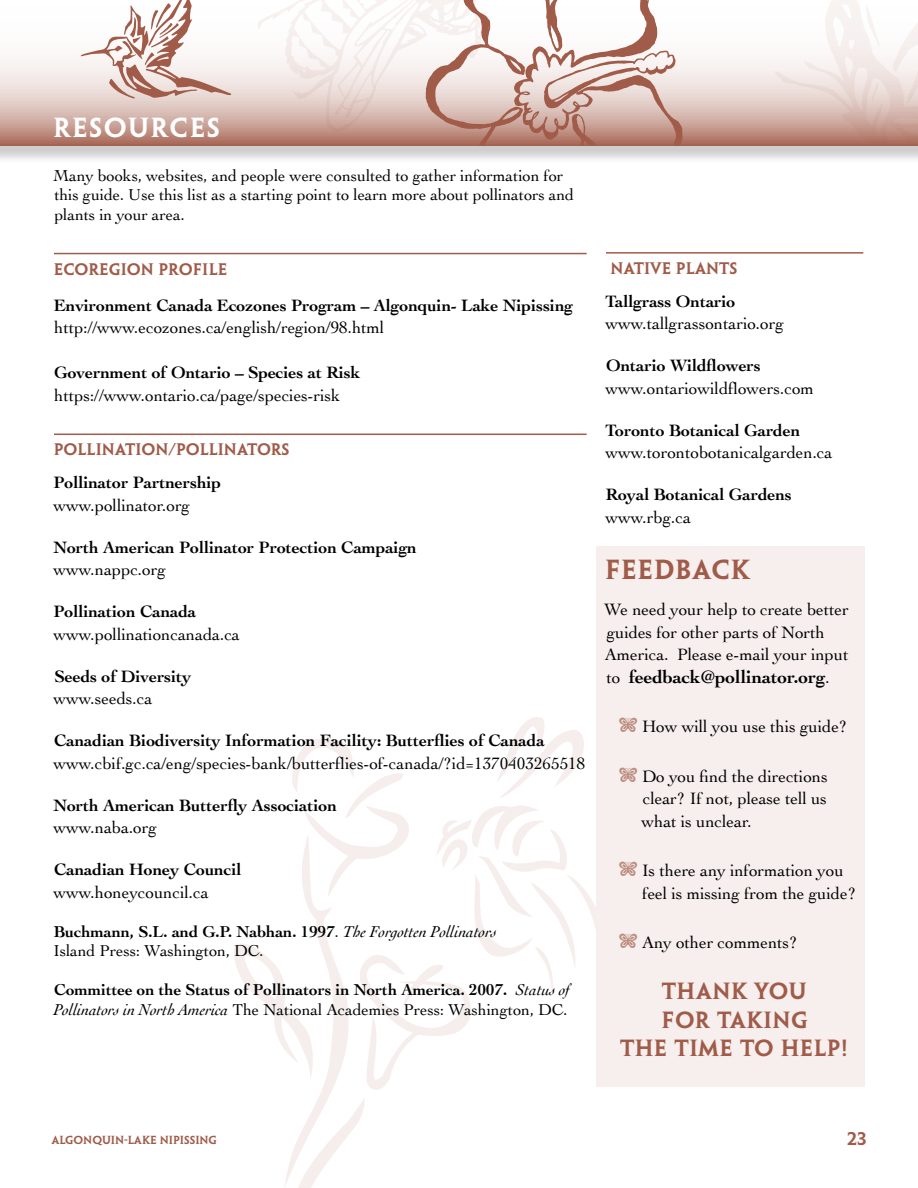
<style>
.page{position:relative;width:918px;height:1188px;background:#fff}
.page>*{position:absolute;margin:0;border:0;box-sizing:border-box;transform-origin:0 0}
.t1{font:24.75px "Penumbra MM 585 1000";letter-spacing:.05em;color:#fff}
.t2{font:24.75px "Penumbra MM 585 1000";letter-spacing:.02em;color:#a05b49}
.t3{font:21px/28.5px "Penumbra MM 585 1000";letter-spacing:.02em;color:#a05b49;text-align:center}
.t4{font:700 18.75px "Cochin";letter-spacing:-.005em;color:#000}
.t5{font:17.25px/22.5px "Cochin";letter-spacing:-.005em;color:#000}
.t6{font:700 17.25px "Cochin";letter-spacing:-.005em;color:#000}
.t7{font:700 16.5px/19.5px "Cochin";letter-spacing:-.005em;color:#000}
.t8{font:16.5px/19.5px "Cochin";letter-spacing:-.005em;color:#000}
.t9{font:16.5px "Penumbra MM 585 1000";color:#a05b49}
.t10{font:15px "Penumbra MM 585 1000";color:#a05b49}
.t11{font:10.5px "Penumbra MM 585 1000";letter-spacing:-.005em;color:#a05b49}
.s1{font-weight:400}
.s2{font-weight:400;font-style:italic}
.s3{font-weight:400;font-size:17.25px}
.s4{color:#bd8c7f}
</style>
<div class="page">
<div style="left:0;top:0;width:918px;height:164px;background:#000;opacity:.2"></div>
<svg style="left:0;top:0;width:918px;height:146px"></svg>
<svg style="left:80px;top:0;width:151px;height:99px"></svg>
<svg style="left:248px;top:0;width:435px;height:145px"></svg>
<svg style="left:234px;top:717px;width:362px;height:471px"></svg>
<svg style="left:775px;top:0;width:143px;height:145px"></svg>
<div style="left:596px;top:546px;width:269px;height:541px;background:#f6efed"></div>
<hr style="left:54px;top:253px;width:533px;height:1px;background:#a05b49">
<hr style="left:54px;top:434px;width:533px;height:1px;background:#a05b49">
<hr style="left:606px;top:252px;width:257px;height:2px;background:#a05b49">
<h1 class="t1" style="left:53px;top:113px;width:169px">RESOURCES</h1>
<p class="t8" style="left:53px;top:165px;width:522px">Many books, websites, and people were consulted to gather information for this guide. Use this list as a starting point to learn more about pollinators and plants in your area.</p>
<p class="t10" style="left:54px;top:260px;width:175px">ECOREGION PROFILE</p>
<p class="t6" style="left:54px;top:293px;width:521px">Environment Canada Ecozones Program – Algonquin- Lake Nipissing</p>
<p class="t5" style="left:54px;top:315px;width:332px">http://www.ecozones.ca/english/region/98.html</p>
<p class="t6" style="left:54px;top:361px;width:308px">Government of Ontario – Species at Risk</p>
<p class="t5" style="left:54px;top:383px;width:288px">https://www.ontario.ca/page/species-risk</p>
<p class="t10" style="left:54px;top:441px;width:237px">POLLINATION/POLLINATORS</p>
<p class="t6" style="left:53px;top:471px;width:169px">Pollinator Partnership</p>
<p class="t5" style="left:53px;top:493px;width:138px">www.pollinator.org</p>
<p class="t6" style="left:53px;top:536px;width:365px">North American Pollinator Protection Campaign</p>
<p class="t5" style="left:53px;top:558px;width:114px">www.nappc.org</p>
<p class="t6" style="left:53px;top:600px;width:144px">Pollination Canada</p>
<p class="t5" style="left:53px;top:622px;width:188px">www.pollinationcanada.ca</p>
<p class="t6" style="left:54px;top:665px;width:139px">Seeds of Diversity</p>
<p class="t5" style="left:53px;top:687px;width:100px">www.seeds.ca</p>
<p class="t6" style="left:54px;top:729px;width:492px">Canadian Biodiversity Information Facility: Butterflies of Canada</p>
<p class="t5" style="left:53px;top:751px;width:534px">www.cbif.gc.ca/eng/species-bank/butterflies-of-canada/?id=1370403265518</p>
<p class="t6" style="left:53px;top:794px;width:285px">North American Butterfly Association</p>
<p class="t5" style="left:53px;top:816px;width:105px">www.naba.org</p>
<p class="t6" style="left:54px;top:858px;width:189px">Canadian Honey Council</p>
<p class="t5" style="left:53px;top:880px;width:157px">www.honeycouncil.ca</p>
<p class="t7" style="left:53px;top:921px;width:445px">Buchmann, S.L. and G.P. Nabhan. 1997<span class="s1">.</span> <span class="s2">The Forgotten Pollinators<br></span><span class="s1">Island Press: Washington, DC.</span></p>
<p class="t7" style="left:53px;top:979px;width:518px">Committee on the Status of Pollinators in North America. 2007. <span class="s2">Status of<br>Pollinators in North America</span> <span class="s1">The National Academies Press: Washington, DC.</span></p>
<p class="t10" style="left:610px;top:260px;width:129px">NATIVE PLANTS</p>
<p class="t6" style="left:605px;top:290px;width:132px">Tallgrass Ontario</p>
<p class="t5" style="left:605px;top:312px;width:180px">www.tallgrassontario.org</p>
<p class="t6" style="left:606px;top:354px;width:156px">Ontario Wildflowers</p>
<p class="t5" style="left:605px;top:376px;width:210px">www.ontariowildflowers.com</p>
<p class="t6" style="left:605px;top:419px;width:196px">Toronto Botanical Garden</p>
<p class="t5" style="left:605px;top:441px;width:229px">www.torontobotanicalgarden.ca</p>
<p class="t6" style="left:606px;top:483px;width:188px">Royal Botanical Gardens</p>
<p class="t5" style="left:605px;top:505px;width:87px">www.rbg.ca</p>
<h1 class="t2" style="left:605px;top:556px;width:147px">FEEDBACK</h1>
<p class="t5" style="left:604px;top:598px;width:246px">We need your help to create better guides for other parts of North<br>America. Please e-mail your input</p>
<p class="t4" style="left:606px;top:664px;width:225px"><span class="s3">to</span> feedback@pollinator.org<span class="s3">.</span></p>
<p class="t5" style="left:619px;top:715px;width:230px"><span class="s4">■</span> How will you use this guide?</p>
<p class="t5" style="left:641px;top:764px;width:188px;text-align:justify;text-indent:-23px"><span class="s4">■</span> Do you find the directions clear? If not, please tell us what is unclear.</p>
<p class="t5" style="left:642px;top:859px;width:216px;text-indent:-24px"><span class="s4">■</span> Is there any information you feel is missing from the guide?</p>
<p class="t5" style="left:619px;top:931px;width:181px"><span class="s4">■</span> Any other comments?</p>
<p class="t3" style="left:620px;top:977px;width:228px">THANK YOU<br>FOR TAKING<br>THE TIME TO HELP!</p>
<p class="t11" style="left:51px;top:1134px;width:167px">ALGONQUIN-LAKE NIPISSING</p>
<p class="t9" style="left:847px;top:1129px;width:21px">23</p>
</div>
